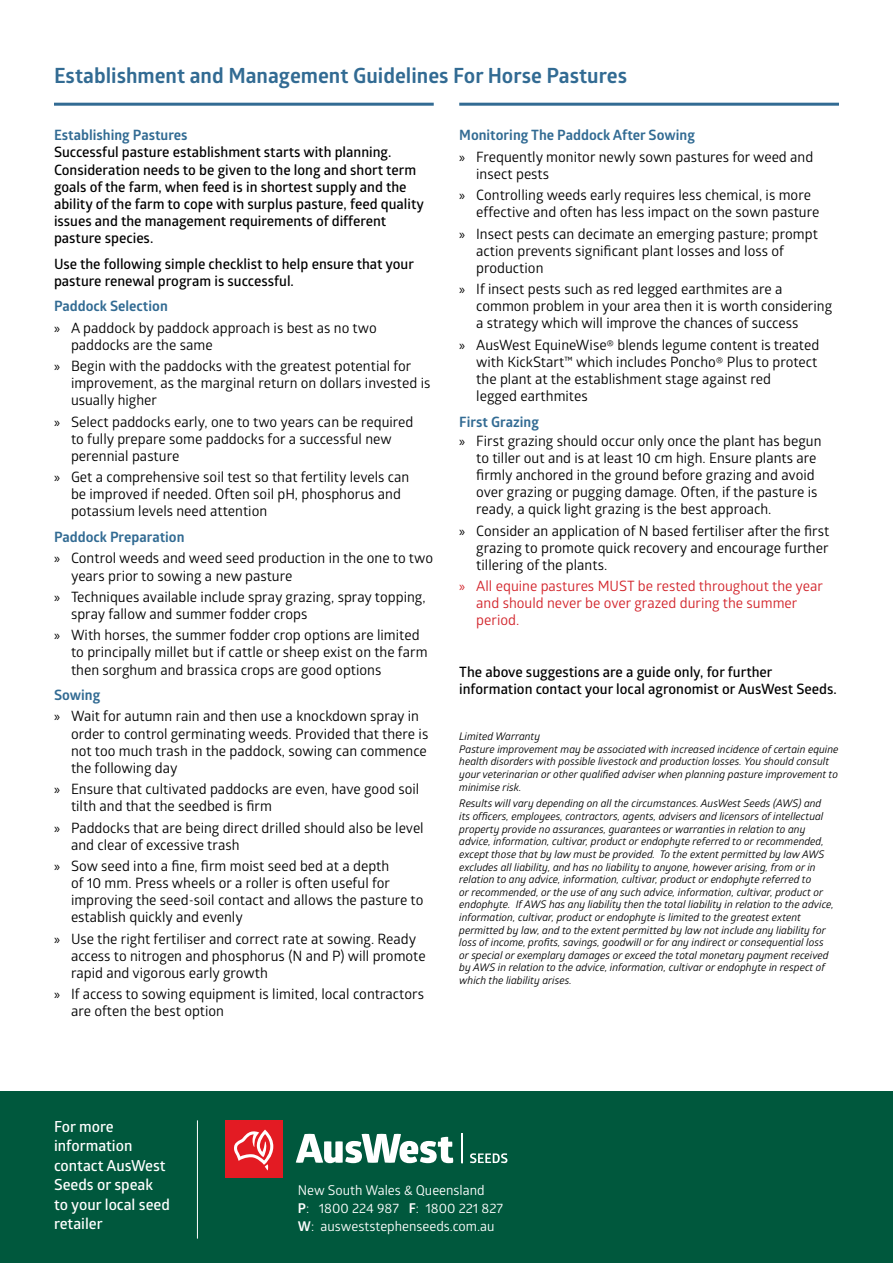
<style>
.page{position:relative;width:893px;height:1263px;background:#fff}
.page>*{position:absolute;margin:0;border:0;box-sizing:border-box;transform-origin:0 0}
.t1{font:700 21px "Glober";color:#326b93}
.t2{font:600 15.3px/19.5px "Glober";color:#fff}
.t3{font:14.25px/17.1px "Glober";color:#000}
.t4{font:600 14.25px/17.1px "Glober";color:#000}
.t5{font:14.25px/17.1px "Glober";color:#d2232a}
.t6{font:700 14.25px "Glober";color:#326b93}
.t7{font:13.5px/18px "Glober";color:#fff}
.t8{font:italic 10.5px/12.6px "Glober";color:#000}
.s1{font-weight:700;color:#326b93}
.s2{font-family:"Myriad Pro"}
.s3{font-weight:600}
.s4{font-weight:700}
</style>
<div class="page">
<hr style="left:54px;top:103px;width:380px;height:3px;background:#326b93">
<hr style="left:459px;top:103px;width:380px;height:3px;background:#326b93">
<div style="left:0;top:1091px;width:893px;height:172px;background:#00583d"></div>
<div style="left:225px;top:1120px;width:58px;height:58px;background:#e31b23"></div>
<svg style="left:234px;top:1129px;width:39px;height:41px"></svg>
<svg style="left:296px;top:1134px;width:157px;height:29px"></svg>
<svg style="left:470px;top:1153px;width:37px;height:10px"></svg>
<hr style="left:461px;top:1133px;width:2px;height:30px;background:#fff">
<hr style="left:197px;top:1120px;width:1px;height:118px;background:#fff">
<h1 class="t1" style="left:54px;top:61px;width:575px">Establishment and Management Guidelines For Horse Pastures</h1>
<p class="t6" style="left:54px;top:125px;width:135px">Establishing Pastures</p>
<p class="t4" style="left:54px;top:143px;width:371px">Successful pasture establishment starts with planning.<br>Consideration needs to be given to the long and short term goals of the farm, when feed is in shortest supply and the ability of the farm to cope with surplus pasture, feed quality issues and the management requirements of different pasture species.</p>
<p class="t4" style="left:54px;top:255px;width:361px">Use the following simple checklist to help ensure that your pasture renewal program is successful.</p>
<p class="t3" style="left:54px;top:295px;width:324px;line-height:21.3px"><span class="s1">Paddock Selection<br></span><span class="s2">»</span> A paddock by paddock approach is best as no two</p>
<p class="t3" style="left:54px;top:333px;width:359px;line-height:21.3px;text-indent:17px">paddocks are the same<br><span class="s2">»</span> Begin with the paddocks with the greatest potential for</p>
<p class="t3" style="left:71px;top:374px;width:361px">improvement, as the marginal return on dollars invested is usually higher</p>
<p class="t3" style="left:71px;top:412px;width:344px;text-indent:-17px"><span class="s2">»</span> Select paddocks early, one to two years can be required to fully prepare some paddocks for a successful new perennial pasture</p>
<p class="t3" style="left:71px;top:468px;width:340px;text-indent:-17px"><span class="s2">»</span> Get a comprehensive soil test so that fertility levels can be improved if needed. Often soil pH, phosphorus and potassium levels need attention</p>
<p class="t3" style="left:54px;top:526px;width:381px;line-height:21.3px"><span class="s1">Paddock Preparation<br></span><span class="s2">»</span> Control weeds and weed seed production in the one to two</p>
<p class="t3" style="left:54px;top:564px;width:373px;line-height:21.3px;text-indent:17px">years prior to sowing a new pasture<br><span class="s2">»</span> Techniques available include spray grazing, spray topping,</p>
<p class="t3" style="left:54px;top:603px;width:367px;line-height:21.3px;text-indent:17px">spray fallow and summer fodder crops<br><span class="s2">»</span> With horses, the summer fodder crop options are limited</p>
<p class="t3" style="left:71px;top:643px;width:358px">to principally millet but if cattle or sheep exist on the farm then sorghum and brassica crops are good options</p>
<p class="t3" style="left:54px;top:684px;width:366px;line-height:21.3px"><span class="s1">Sowing<br></span><span class="s2">»</span> Wait for autumn rain and then use a knockdown spray in</p>
<p class="t3" style="left:71px;top:724px;width:359px;text-align:justify">order to control germinating weeds. Provided that there is not too much trash in the paddock, sowing can commence the following day</p>
<p class="t3" style="left:71px;top:780px;width:350px;text-indent:-17px"><span class="s2">»</span> Ensure that cultivated paddocks are even, have good soil tilth and that the seedbed is firm</p>
<p class="t3" style="left:71px;top:818px;width:354px;text-indent:-17px"><span class="s2">»</span> Paddocks that are being direct drilled should also be level and clear of excessive trash</p>
<p class="t3" style="left:71px;top:857px;width:354px;text-indent:-17px"><span class="s2">»</span> Sow seed into a fine, firm moist seed bed at a depth<br>of 10 mm. Press wheels or a roller is often useful for improving the seed-soil contact and allows the pasture to establish quickly and evenly</p>
<p class="t3" style="left:71px;top:929px;width:356px;text-indent:-17px"><span class="s2">»</span> Use the right fertiliser and correct rate at sowing. Ready access to nitrogen and phosphorus (N and P) will promote rapid and vigorous early growth</p>
<p class="t3" style="left:71px;top:985px;width:355px;text-indent:-17px"><span class="s2">»</span> If access to sowing equipment is limited, local contractors are often the best option</p>
<p class="t3" style="left:459px;top:124px;width:356px;line-height:21.3px"><span class="s1">Monitoring The Paddock After Sowing<br></span><span class="s2">»</span> Frequently monitor newly sown pastures for weed and</p>
<p class="t3" style="left:459px;top:162px;width:353px;line-height:21.3px;text-indent:17px">insect pests<br><span class="s2">»</span> Controlling weeds early requires less chemical, is more</p>
<p class="t3" style="left:459px;top:201px;width:362px;line-height:21.3px;text-align:right">effective and often has less impact on the sown pasture<br><span class="s2">»</span> Insect pests can decimate an emerging pasture; prompt</p>
<p class="t3" style="left:476px;top:241px;width:309px">action prevents significant plant losses and loss of production</p>
<p class="t3" style="left:476px;top:280px;width:357px;text-indent:-17px"><span class="s2">»</span> If insect pests such as red legged earthmites are a common problem in your area then it is worth considering a strategy which will improve the chances of success</p>
<p class="t3" style="left:476px;top:335px;width:345px;text-indent:-17px"><span class="s2">»</span> AusWest EquineWise® blends legume content is treated with KickStart<span class="s3">™</span> which includes Poncho® Plus to protect the plant at the establishment stage against red<br>legged earthmites</p>
<p class="t3" style="left:459px;top:411px;width:364px;line-height:19.2px"><span class="s1">First Grazing<br></span><span class="s2">»</span> First grazing should occur only once the plant has begun</p>
<p class="t3" style="left:476px;top:449px;width:343px">to tiller out and is at least 10 cm high. Ensure plants are firmly anchored in the ground before grazing and avoid over grazing or pugging damage. Often, if the pasture is ready, a quick light grazing is the best approach.</p>
<p class="t3" style="left:476px;top:521px;width:355px;text-align:justify;text-indent:-17px"><span class="s2">»</span> Consider an application of N based fertiliser after the first grazing to promote quick recovery and encourage further tillering of the plants.</p>
<p class="t5" style="left:476px;top:577px;width:348px;text-indent:-17px"><span class="s2">»</span> All equine pastures MUST be rested throughout the year and should never be over grazed during the summer period.</p>
<p class="t4" style="left:459px;top:662px;width:379px">The above suggestions are a guide only, for further information contact your local agronomist or AusWest Seeds.</p>
<p class="t8" style="left:459px;top:730px;width:381px">Limited Warranty<br>Pasture improvement may be associated with increased incidence of certain equine health disorders with possible livestock and production losses. You should consult your veterinarian or other qualified adviser when planning pasture improvement to minimise risk.</p>
<p class="t8" style="left:459px;top:797px;width:376px">Results will vary depending on all the circumstances. AusWest Seeds (AWS) and its officers, employees, contractors, agents, advisers and licensors of intellectual property provide no assurances, guarantees or warranties in relation to any advice, information, cultivar, product or endophyte referred to or recommended, except those that by law must be provided. To the extent permitted by law AWS excludes all liability, and has no liability to anyone, however arising, from or in relation to any advice, information, cultivar, product or endophyte referred to<br>or recommended, or the use of any such advice, information, cultivar, product or endophyte. If AWS has any liability then the total liability in relation to the advice, information, cultivar, product or endophyte is limited to the greatest extent permitted by law, and to the extent permitted by law not include any liability for loss of income, profits, savings, goodwill or for any indirect or consequential loss or special or exemplary damages or exceed the total monetary payment received by AWS in relation to the advice, information, cultivar or endophyte in respect of which the liability arises.</p>
<p class="t2" style="left:54px;top:1116px;width:117px">For more information contact AusWest<br>Seeds or speak to your local seed retailer</p>
<p class="t7" style="left:298px;top:1181px;width:207px">New South Wales &amp; Queensland<br><span class="s4">P</span>: 1800 224 987 <span class="s4">F</span>: 1800 221 827<br><span class="s4">W</span>: ausweststephenseeds.com.au</p>
</div>
